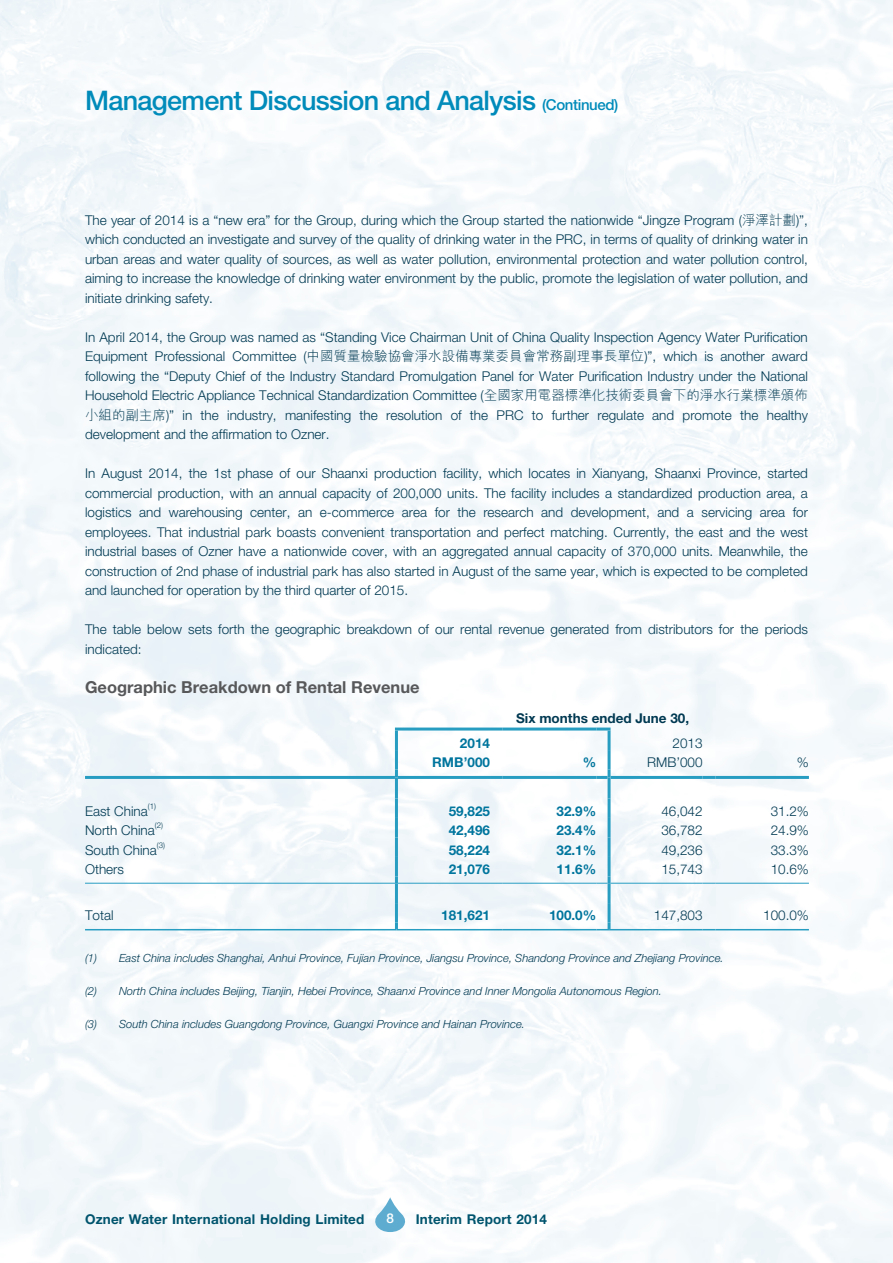
<style>
.page{position:relative;width:893px;height:1263px;background:#fff}
.page>*{position:absolute;margin:0;border:0;box-sizing:border-box;transform-origin:0 0}
.t1{font:500 27px "Helvetica Neue LT Std";letter-spacing:-.025em;color:#008bba}
.t2{font:700 16.5px "Helvetica Neue LT Std";color:#57585a}
.t3{font:300 13.5px/19.5px "Helvetica Neue LT Std";color:#003952;text-align:justify}
.t4{font:700 13.5px "Helvetica Neue LT Std";color:#00759d}
.t5{font:700 13.5px "Helvetica Neue LT Std";letter-spacing:.01em;color:#00546d}
.t6{font:700 13.5px "Helvetica Neue LT Std";color:#003952}
.t7{font:500 13.5px "Helvetica Neue LT Std";color:#fff}
.t8{font:italic 300 11.25px "Helvetica Neue LT Std";color:#003952}
.t9{font:300 7.8px "Helvetica Neue LT Std";color:#003952}
.s1{font-size:15px}
.s2{font-family:"M Hei HK"}
</style>
<div class="page">
<svg style="left:370px;top:1197px;width:40px;height:35px"></svg>
<hr style="left:85px;top:776px;width:310px;height:3px;background:#289dc2">
<hr style="left:398px;top:776px;width:92px;height:3px;background:#289dc2">
<svg style="left:490px;top:776px;width:13px;height:3px"></svg>
<hr style="left:503px;top:776px;width:93px;height:3px;background:#289dc2">
<hr style="left:611px;top:776px;width:92px;height:3px;background:#289dc2">
<svg style="left:703px;top:776px;width:12px;height:3px"></svg>
<hr style="left:715px;top:776px;width:94px;height:3px;background:#289dc2">
<hr style="left:85px;top:883px;width:310px;height:1px;background:#289dc2">
<hr style="left:398px;top:883px;width:92px;height:1px;background:#289dc2">
<svg style="left:490px;top:883px;width:13px;height:1px"></svg>
<hr style="left:503px;top:883px;width:93px;height:1px;background:#289dc2">
<hr style="left:611px;top:883px;width:92px;height:1px;background:#289dc2">
<svg style="left:703px;top:883px;width:12px;height:1px"></svg>
<hr style="left:715px;top:883px;width:94px;height:1px;background:#289dc2">
<hr style="left:608px;top:730px;width:3px;height:20px;background:#289dc2">
<hr style="left:608px;top:750px;width:3px;height:19px;background:#289dc2">
<svg style="left:596px;top:769px;width:15px;height:10px"></svg>
<hr style="left:608px;top:777px;width:3px;height:21px;background:#289dc2">
<hr style="left:608px;top:798px;width:3px;height:20px;background:#289dc2">
<hr style="left:608px;top:818px;width:3px;height:19px;background:#289dc2">
<hr style="left:608px;top:837px;width:3px;height:20px;background:#289dc2">
<hr style="left:608px;top:857px;width:3px;height:19px;background:#289dc2">
<svg style="left:596px;top:876px;width:15px;height:8px"></svg>
<hr style="left:608px;top:883px;width:3px;height:20px;background:#289dc2">
<hr style="left:608px;top:903px;width:3px;height:19px;background:#289dc2">
<hr style="left:395px;top:730px;width:3px;height:20px;background:#289dc2">
<hr style="left:395px;top:750px;width:3px;height:19px;background:#289dc2">
<svg style="left:395px;top:769px;width:3px;height:8px"></svg>
<hr style="left:395px;top:777px;width:3px;height:21px;background:#289dc2">
<hr style="left:395px;top:798px;width:3px;height:20px;background:#289dc2">
<hr style="left:395px;top:818px;width:3px;height:19px;background:#289dc2">
<hr style="left:395px;top:837px;width:3px;height:20px;background:#289dc2">
<hr style="left:395px;top:857px;width:3px;height:19px;background:#289dc2">
<svg style="left:395px;top:876px;width:3px;height:7px"></svg>
<hr style="left:395px;top:883px;width:3px;height:20px;background:#289dc2">
<hr style="left:395px;top:903px;width:3px;height:19px;background:#289dc2">
<svg style="left:395px;top:922px;width:3px;height:7px"></svg>
<hr style="left:395px;top:727px;width:95px;height:3px;background:#289dc2">
<svg style="left:490px;top:727px;width:13px;height:3px"></svg>
<hr style="left:503px;top:727px;width:93px;height:3px;background:#289dc2">
<hr style="left:596px;top:727px;width:15px;height:3px;background:#289dc2">
<hr style="left:85px;top:929px;width:311px;height:1px;background:#289dc2">
<hr style="left:396px;top:929px;width:94px;height:1px;background:#289dc2">
<svg style="left:490px;top:929px;width:13px;height:1px"></svg>
<hr style="left:503px;top:929px;width:93px;height:1px;background:#289dc2">
<svg style="left:596px;top:922px;width:15px;height:8px"></svg>
<hr style="left:609px;top:929px;width:94px;height:1px;background:#289dc2">
<svg style="left:703px;top:929px;width:12px;height:1px"></svg>
<hr style="left:715px;top:929px;width:94px;height:1px;background:#289dc2">
<h1 class="t1" style="left:85px;top:84px;width:535px">Management Discussion and Analysis <span class="s1">(Continued)</span></h1>
<p class="t3" style="left:85px;top:210px;width:724px">The year of 2014 is a “new era” for the Group, during which the Group started the nationwide “Jingze Program (<span class="s2">淨澤計劃</span>)”, which conducted an investigate and survey of the quality of drinking water in the PRC, in terms of quality of drinking water in urban areas and water quality of sources, as well as water pollution, environmental protection and water pollution control, aiming to increase the knowledge of drinking water environment by the public, promote the legislation of water pollution, and initiate drinking safety.</p>
<p class="t3" style="left:85px;top:327px;width:724px">In April 2014, the Group was named as “Standing Vice Chairman Unit of China Quality Inspection Agency Water Purification Equipment Professional Committee (<span class="s2">中國質量檢驗協會淨水設備專業委員會常務副理事長單位</span>)”, which is another award following the “Deputy Chief of the Industry Standard Promulgation Panel for Water Purification Industry under the National Household Electric Appliance Technical Standardization Committee (<span class="s2">全國家用電器標準化技術委員會下的淨水行業標準頒佈小組的副主席</span>)” in the industry, manifesting the resolution of the PRC to further regulate and promote the healthy development and the affirmation to Ozner.</p>
<p class="t3" style="left:85px;top:463px;width:724px">In August 2014, the 1st phase of our Shaanxi production facility, which locates in Xianyang, Shaanxi Province, started commercial production, with an annual capacity of 200,000 units. The facility includes a standardized production area, a logistics and warehousing center, an e-commerce area for the research and development, and a servicing area for employees. That industrial park boasts convenient transportation and perfect matching. Currently, the east and the west industrial bases of Ozner have a nationwide cover, with an aggregated annual capacity of 370,000 units. Meanwhile, the construction of 2nd phase of industrial park has also started in August of the same year, which is expected to be completed and launched for operation by the third quarter of 2015.</p>
<p class="t3" style="left:85px;top:619px;width:724px">The table below sets forth the geographic breakdown of our rental revenue generated from distributors for the periods indicated:</p>
<p class="t2" style="left:85px;top:677px;width:336px">Geographic Breakdown of Rental Revenue</p>
<p class="t6" style="left:516px;top:709px;width:175px">Six months ended June 30,</p>
<p class="t4" style="left:460px;top:735px;width:32px">2014</p>
<p class="t3" style="left:673px;top:733px;width:32px">2013</p>
<p class="t4" style="left:432px;top:754px;width:59px">RMB’000</p>
<p class="t4" style="left:583px;top:754px;width:15px">%</p>
<p class="t3" style="left:647px;top:752px;width:57px">RMB’000</p>
<p class="t3" style="left:797px;top:752px;width:14px">%</p>
<p class="t3" style="left:85px;top:801px;width:64px">East China</p>
<p class="t9" style="left:148px;top:801px;width:10px">(1)</p>
<p class="t4" style="left:449px;top:802px;width:43px">59,825</p>
<p class="t4" style="left:556px;top:802px;width:41px">32.9%</p>
<p class="t3" style="left:661px;top:801px;width:43px">46,042</p>
<p class="t3" style="left:771px;top:801px;width:40px">31.2%</p>
<p class="t3" style="left:85px;top:820px;width:71px">North China</p>
<p class="t9" style="left:155px;top:821px;width:10px">(2)</p>
<p class="t4" style="left:449px;top:822px;width:43px">42,496</p>
<p class="t4" style="left:556px;top:822px;width:41px">23.4%</p>
<p class="t3" style="left:661px;top:820px;width:43px">36,782</p>
<p class="t3" style="left:771px;top:820px;width:40px">24.9%</p>
<p class="t3" style="left:85px;top:840px;width:73px">South China</p>
<p class="t9" style="left:157px;top:840px;width:10px">(3)</p>
<p class="t4" style="left:449px;top:841px;width:43px">58,224</p>
<p class="t4" style="left:556px;top:841px;width:41px">32.1%</p>
<p class="t3" style="left:661px;top:840px;width:43px">49,236</p>
<p class="t3" style="left:771px;top:840px;width:40px">33.3%</p>
<p class="t3" style="left:85px;top:859px;width:41px">Others</p>
<p class="t4" style="left:449px;top:861px;width:43px">21,076</p>
<p class="t4" style="left:556px;top:861px;width:41px">11.6%</p>
<p class="t3" style="left:661px;top:859px;width:43px">15,743</p>
<p class="t3" style="left:771px;top:859px;width:40px">10.6%</p>
<p class="t3" style="left:85px;top:905px;width:30px">Total</p>
<p class="t4" style="left:441px;top:907px;width:50px">181,621</p>
<p class="t4" style="left:549px;top:907px;width:49px">100.0%</p>
<p class="t3" style="left:654px;top:905px;width:50px">147,803</p>
<p class="t3" style="left:763px;top:905px;width:47px">100.0%</p>
<p class="t8" style="left:85px;top:951px;width:640px">(1) East China includes Shanghai, Anhui Province, Fujian Province, Jiangsu Province, Shandong Province and Zhejiang Province.</p>
<p class="t8" style="left:85px;top:984px;width:578px">(2) North China includes Beijing, Tianjin, Hebei Province, Shaanxi Province and Inner Mongolia Autonomous Region.</p>
<p class="t8" style="left:85px;top:1017px;width:441px">(3) South China includes Guangdong Province, Guangxi Province and Hainan Province.</p>
<p class="t5" style="left:85px;top:1210px;width:281px">Ozner Water International Holding Limited</p>
<p class="t7" style="left:386px;top:1210px;width:9px">8</p>
<p class="t5" style="left:416px;top:1210px;width:133px">Interim Report 2014</p>
</div>
